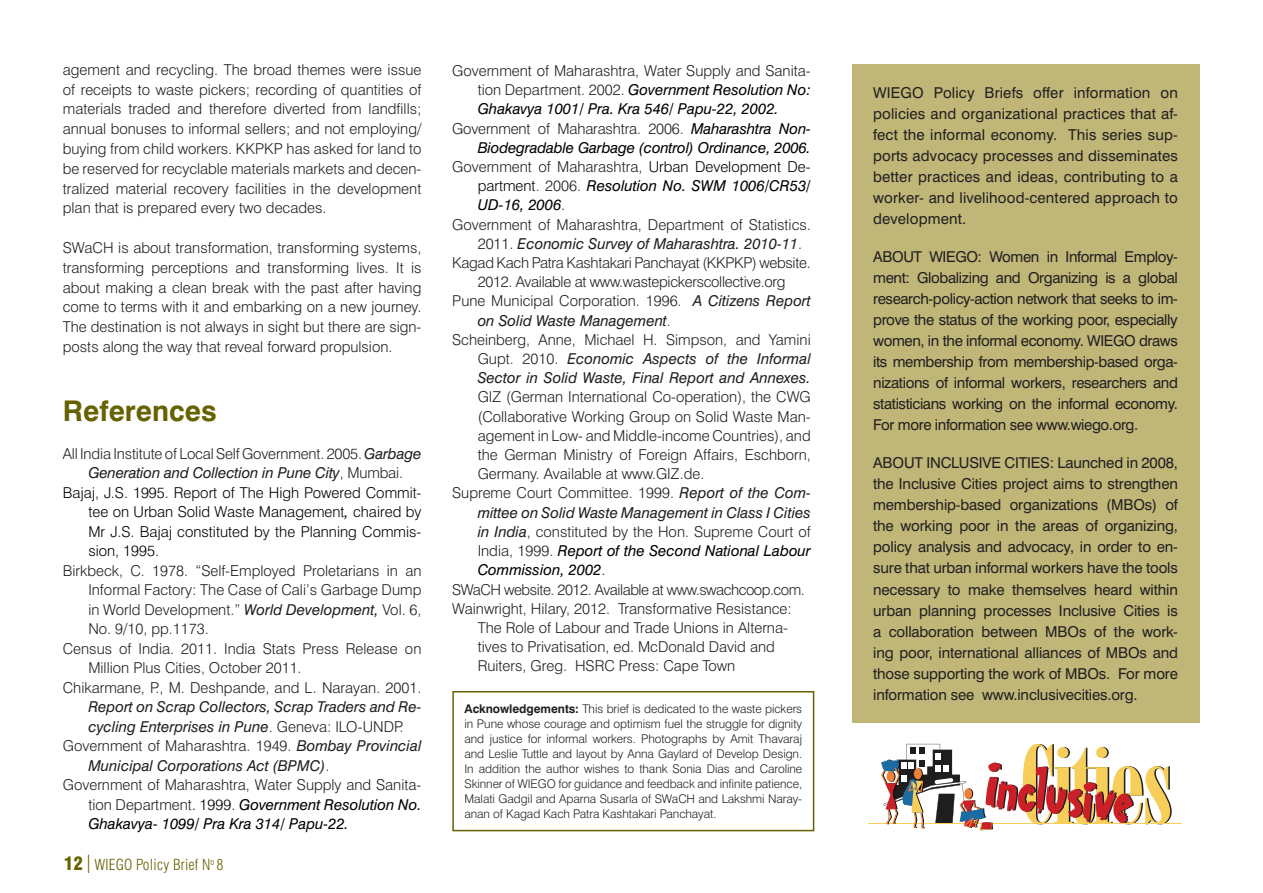
<style>
.page{position:relative;width:1263px;height:893px;background:#fff}
.page>*{position:absolute;margin:0;border:0;box-sizing:border-box;transform-origin:0 0}
.t1{font:700 28.5px "Swiss 721 BT";color:#676200}
.t2{font:300 15px/19.8px "Swiss 721 BT";color:#231f20;text-align:justify}
.t3{font:15px/21px "Swiss 721 BT";letter-spacing:-.01em;color:#231f20;text-align:justify}
.t4{font:italic 15px "Swiss 721 BT";color:#231f20}
.t5{font:italic 15px "Swiss 721 BT";color:#000}
.t6{font:300 15px "Swiss 721 BT";color:#000}
.t7{font:300 15px "Swiss 721 BT";letter-spacing:-.02em;color:#231f20}
.t8{font:300 15px "Swiss 721 BT";letter-spacing:-.03em;color:#231f20}
.t9{font:300 condensed 15px "Swiss 721 BT";letter-spacing:.01em;color:#676200}
.t10{font:300 12px/15px "Swiss 721 BT";letter-spacing:-.005em;color:#231f20;text-align:justify}
.s1{font-weight:400;font-style:italic}
.s2{font-weight:300;font-style:normal}
.s3{font-weight:300;font-style:normal;color:#231f20}
.s4{font-weight:900;font-size:18px}
.s5{font-size:24.75px}
.s6{font-weight:400;font-style:italic;color:#000}
.s7{color:#000}
.s8{font-weight:700}
</style>
<div class="page">
<div style="left:452px;top:691px;width:362px;height:140px;border:2px solid #676200"></div>
<div style="left:852px;top:64px;width:347px;height:659px;background:#bfb678"></div>
<hr style="left:868px;top:823px;width:313px;height:1px;background:#f7cf59">
<svg style="left:881px;top:744px;width:291px;height:86px"></svg>
<p class="t2" style="left:63px;top:59px;width:360px">agement and recycling. The broad themes were issue of receipts to waste pickers; recording of quantities of materials traded and therefore diverted from landfills; annual bonuses to informal sellers; and not employing/ buying from child workers. KKPKP has asked for land to be reserved for recyclable materials markets and decen&shy;tralized material recovery facilities in the development plan that is prepared every two decades.</p>
<p class="t2" style="left:63px;top:238px;width:360px">SWaCH is about transformation, transforming systems, transforming perceptions and transforming lives. It is about making a clean break with the past after having come to terms with it and embarking on a new journey.<br>The destination is not always in sight but there are sign&shy;posts along the way that reveal forward propulsion.</p>
<h1 class="t1" style="left:63px;top:393px;width:155px">References</h1>
<p class="t2" style="left:63px;top:443px;width:360px">All India Institute of Local Self Government. 2005. <span class="s1">Garbage</span></p>
<p class="t4" style="left:88px;top:464px;width:316px">Generation and Collection in Pune City<span class="s2">, Mumbai.</span></p>
<p class="t6" style="left:63px;top:483px;width:360px">Bajaj, J.S. 1995. Report of The High Powered Commit-</p>
<p class="t6" style="left:88px;top:503px;width:335px">tee on Urban Solid Waste Management<span class="s1">,</span> chaired by</p>
<p class="t6" style="left:88px;top:522px;width:335px">Mr J.S. Bajaj constituted by the Planning Commis-</p>
<p class="t6" style="left:88px;top:542px;width:72px">sion, 1995.</p>
<p class="t2" style="left:63px;top:560px;width:360px">Birkbeck, C. 1978. “Self-Employed Proletarians in an</p>
<p class="t2" style="left:88px;top:580px;width:335px">Informal Factory: The Case of Cali’s Garbage Dump</p>
<p class="t2" style="left:88px;top:599px;width:335px">in World Development.” <span class="s1">World Development,</span> Vol. 6,</p>
<p class="t2" style="left:88px;top:619px;width:122px">No. 9/10, pp.1173.</p>
<p class="t2" style="left:63px;top:638px;width:360px">Census of India. 2011. India Stats Press Release on</p>
<p class="t2" style="left:88px;top:658px;width:215px">Million Plus Cities, October 2011.</p>
<p class="t2" style="left:63px;top:677px;width:360px">Chikarmane, P., M. Deshpande, and L. Narayan. 2001.</p>
<p class="t4" style="left:88px;top:698px;width:335px">Report on Scrap Collectors, Scrap Traders and Re-</p>
<p class="t4" style="left:88px;top:717px;width:317px">cycling Enterprises in Pune<span class="s2">. Geneva: ILO-UNDP.</span></p>
<p class="t2" style="left:63px;top:736px;width:360px">Government of Maharashtra. 1949. <span class="s1">Bombay Provincial</span></p>
<p class="t4" style="left:88px;top:756px;width:243px">Municipal Corporations Act (BPMC)<span class="s2">.</span></p>
<p class="t2" style="left:63px;top:775px;width:360px">Government of Maharashtra, Water Supply and Sanita-</p>
<p class="t5" style="left:88px;top:795px;width:335px"><span class="s3">tion Department</span><span class="s2">. 1999.</span> Government Resolution No.</p>
<p class="t5" style="left:88px;top:815px;width:262px">Ghakavya- 1099/ Pra Kra 314/ Papu-22.</p>
<p class="t9" style="left:64px;top:856px;width:161px"><span class="s4">12</span> <span class="s5">I</span> WIEGO Policy Brief N<sup>o</sup> 8</p>
<p class="t2" style="left:452px;top:61px;width:360px">Government of Maharashtra, Water Supply and Sanita-</p>
<p class="t5" style="left:478px;top:81px;width:335px"><span class="s3">tion Department. 2002.</span> Government Resolution No:</p>
<p class="t5" style="left:478px;top:100px;width:302px">Ghakavya 1001/ Pra. Kra 546/ Papu-22, 2002.</p>
<p class="t2" style="left:452px;top:118px;width:360px">Government of Maharashtra. 2006. <span class="s6">Maharashtra Non-</span></p>
<p class="t5" style="left:478px;top:138px;width:334px">Biodegradable Garbage (control) Ordinance, 2006.</p>
<p class="t2" style="left:452px;top:157px;width:360px">Government of Maharashtra, <span class="s7">Urban Development De-</span></p>
<p class="t5" style="left:478px;top:177px;width:335px"><span class="s2">partment</span><span class="s3">. 2006.</span> Resolution No. SWM 1006/CR53/</p>
<p class="t5" style="left:478px;top:196px;width:89px">UD-16, 2006<span class="s2">.</span></p>
<p class="t2" style="left:452px;top:214px;width:360px">Government of Maharashtra, Department of Statistics.</p>
<p class="t4" style="left:478px;top:234px;width:326px"><span class="s2">2011.</span> Economic Survey of Maharashtra. 2010-11<span class="s2">.</span></p>
<p class="t7" style="left:452px;top:254px;width:360px">Kagad Kach Patra Kashtakari Panchayat (KKPKP) website.</p>
<p class="t7" style="left:478px;top:273px;width:309px">2012. Available at www.wastepickerscollective.org</p>
<p class="t2" style="left:452px;top:291px;width:360px">Pune Municipal Corporation. 1996. <span class="s1">A Citizens Report</span></p>
<p class="t4" style="left:478px;top:311px;width:195px">on Solid Waste Management<span class="s2">.</span></p>
<p class="t2" style="left:452px;top:329px;width:360px">Scheinberg, Anne, Michael H. Simpson, and Yamini</p>
<p class="t4" style="left:478px;top:350px;width:335px"><span class="s2">Gupt. 2010.</span> Economic Aspects of the Informal</p>
<p class="t4" style="left:478px;top:369px;width:335px">Sector in Solid Waste, Final Report and Annexes.</p>
<p class="t2" style="left:478px;top:387px;width:335px">GIZ (German International Co-operation), the CWG</p>
<p class="t2" style="left:478px;top:406px;width:335px">(Collaborative Working Group on Solid Waste Man-</p>
<p class="t2" style="left:478px;top:425px;width:335px">agement in Low- and Middle-income Countries), and</p>
<p class="t2" style="left:478px;top:445px;width:335px">the German Ministry of Foreign Affairs, Eschborn,</p>
<p class="t2" style="left:478px;top:464px;width:228px">Germany. Available at www.GIZ.de.</p>
<p class="t2" style="left:452px;top:483px;width:360px">Supreme Court Committee. 1999. <span class="s1">Report of the Com-</span></p>
<p class="t4" style="left:478px;top:503px;width:335px">mittee on Solid Waste Management in Class I Cities</p>
<p class="t2" style="left:478px;top:521px;width:335px"><span class="s1">in India</span>, constituted by the Hon. Supreme Court of</p>
<p class="t5" style="left:478px;top:542px;width:335px"><span class="s3">India, 1999.</span> Report of the Second National Labour</p>
<p class="t5" style="left:478px;top:561px;width:129px">Commission, 2002<span class="s2">.</span></p>
<p class="t8" style="left:452px;top:580px;width:354px">SWaCH website. 2012. Available at www.swachcoop.com.</p>
<p class="t2" style="left:452px;top:598px;width:341px">Wainwright, Hilary, 2012. Transformative Resistance:</p>
<p class="t2" style="left:478px;top:617px;width:312px">The Role of Labour and Trade Unions in Alterna-</p>
<p class="t2" style="left:478px;top:637px;width:299px">tives to Privatisation, ed. McDonald David and</p>
<p class="t2" style="left:478px;top:656px;width:259px">Ruiters, Greg. HSRC Press: Cape Town</p>
<p class="t10" style="left:464px;top:701px;width:339px"><span class="s8">Acknowledgements:</span> This brief is dedicated to the waste pickers in Pune whose courage and optimism fuel the struggle for dignity and justice for informal workers. Photographs by Amit Thavaraj and Leslie Tuttle and layout by Anna Gaylard of Develop Design.<br>In addition the author wishes to thank Sonia Dias and Caroline Skinner of WIEGO for guidance and feedback and infinite patience, Malati Gadgil and Aparna Susarla of SWaCH and Lakshmi Naray&shy;anan of Kagad Kach Patra Kashtakari Panchayat.</p>
<p class="t3" style="left:873px;top:82px;width:306px">WIEGO Policy Briefs offer information on policies and organizational practices that af&shy;fect the informal economy. This series sup&shy;ports advocacy processes and disseminates better practices and ideas, contributing to a worker- and livelihood-centered approach to development.</p>
<p class="t3" style="left:873px;top:246px;width:306px">ABOUT WIEGO: Women in Informal Employ&shy;ment: Globalizing and Organizing is a global research-policy-action network that seeks to im&shy;prove the status of the working poor, especially women, in the informal economy. WIEGO draws its membership from membership-based orga&shy;nizations of informal workers, researchers and statisticians working on the informal economy.<br>For more information see www.wiego.org.</p>
<p class="t3" style="left:873px;top:452px;width:306px">ABOUT INCLUSIVE CITIES: Launched in 2008, the Inclusive Cities project aims to strengthen membership-based organizations (MBOs) of the working poor in the areas of organizing, policy analysis and advocacy, in order to en&shy;sure that urban informal workers have the tools necessary to make themselves heard within urban planning processes Inclusive Cities is a collaboration between MBOs of the work&shy;ing poor, international alliances of MBOs and those supporting the work of MBOs. For more information see www.inclusivecities.org.</p>
</div>
